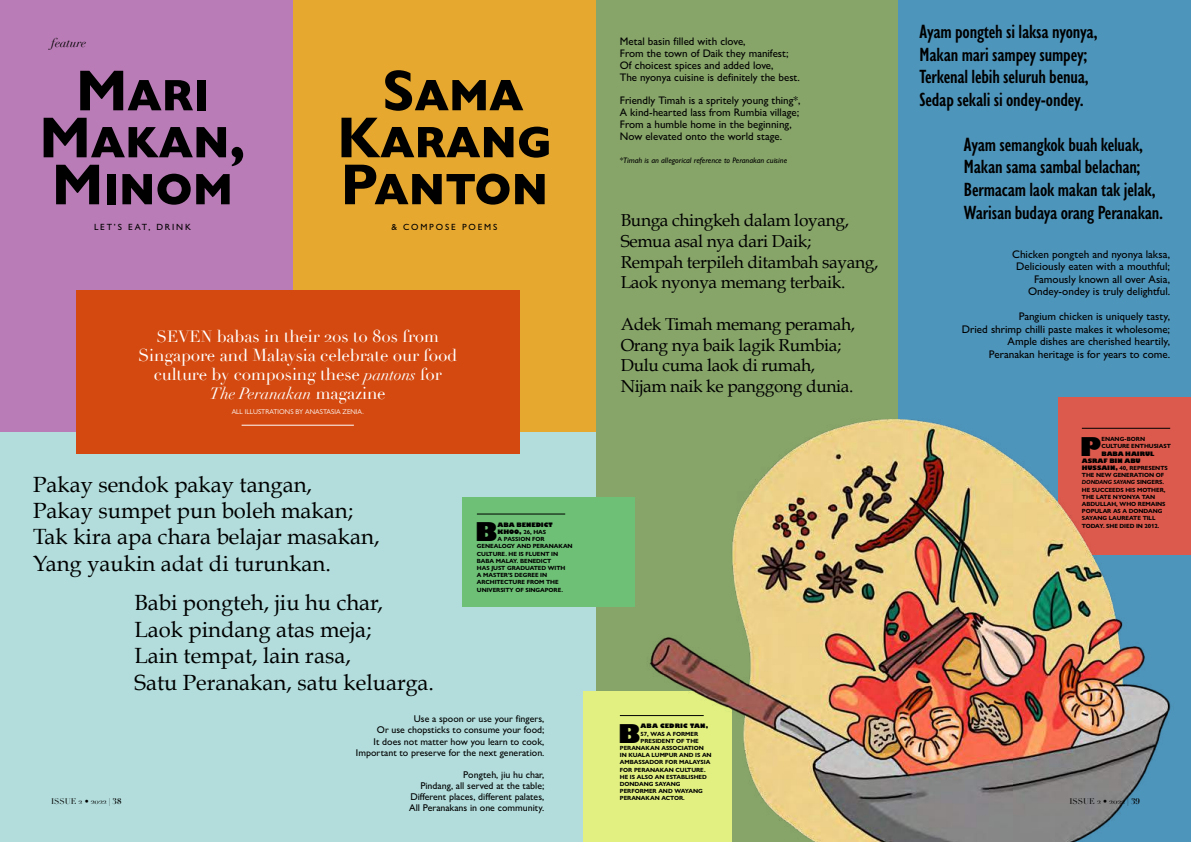
<style>
.page{position:relative;width:1191px;height:842px;background:#fff}
.page>*{position:absolute;margin:0;border:0;box-sizing:border-box;transform-origin:0 0}
.t1{font:700 58px/47px "Gill Sans Nova";color:#000;text-align:center}
.t2{font:800 25.3px "Gill Sans Nova";color:#000}
.t3{font:22px/26.4px "Book Antiqua";color:#000}
.t4{font:600 condensed 19.7px/22.6px "Gill Sans Nova";letter-spacing:-.01em;color:#000}
.t5{font:17.3px/20.7px "Book Antiqua";letter-spacing:-.02em;color:#000}
.t6{font:17px/19px "Didot";letter-spacing:-.01em;color:#fff;text-align:center}
.t7{font:italic 16px "Didot";letter-spacing:-.01em;color:#fff}
.t8{font:italic 12px "Didot";color:#000}
.t9{font:500 11.1px/12.5px "Gill Sans Nova";color:#000;text-align:right}
.t10{font:500 11px/11.8px "Gill Sans Nova";color:#000}
.t11{font:500 9.9px/11.1px "Gill Sans Nova";color:#000;text-align:right}
.t12{font:500 9px "Gill Sans Nova";letter-spacing:.2em;color:#000}
.t13{font:italic 500 8px "Gill Sans Nova";color:#000}
.t14{font:8px "Didot";color:#000}
.t15{font:7px "Gill Sans Nova";color:#fff}
.t16{font:700 6px/7.2px "Gill Sans Nova";letter-spacing:-.01em;color:#000}
.t17{font:800 6px "Gill Sans Nova";letter-spacing:.01em;color:#000}
.t18{font:800 6px "Gill Sans Nova";letter-spacing:-.01em;color:#000}
.s1{font-size:16px}
.s2{font-style:italic;font-size:16px}
.s3{font-style:normal;font-size:17px}
.s4{font-weight:800}
.s5{font-style:italic}
.s6{font-weight:700}
</style>
<div class="page">
<div style="left:897px;top:0;width:294px;height:842px;background:#4e95bb"></div>
<div style="left:0;top:0;width:293px;height:472px;background:#b97cb6"></div>
<div style="left:595px;top:0;width:302px;height:842px;background:#87a569"></div>
<div style="left:293px;top:0;width:302px;height:432px;background:#e7a830"></div>
<div style="left:0;top:432px;width:595px;height:410px;background:#b2dddc"></div>
<div style="left:583px;top:692px;width:148px;height:150px;background:#e1f081"></div>
<div style="left:462px;top:497px;width:173px;height:109px;background:#6dc075"></div>
<div style="left:76px;top:290px;width:443px;height:163px;background:#d3490f"></div>
<img style="left:628px;top:311px;width:563px;height:531px">
<hr style="left:242px;top:425px;width:112px;height:1px;background:#fff">
<hr style="left:477px;top:514px;width:88px;height:1px;background:#000">
<hr style="left:620px;top:715px;width:83px;height:1px;background:#000">
<hr style="left:1081px;top:428px;width:89px;height:1px;background:#000">
<h3 class="t8" style="left:51px;top:35px;width:37px">feature</h3>
<h1 class="t1" style="left:39px;top:67px;width:208px">Mari<br>Makan,<br>Minom</h1>
<h1 class="t1" style="left:337px;top:67px;width:216px">Sama<br>Karang<br>Panton</h1>
<h3 class="t12" style="left:94px;top:222px;width:98px">LET’S EAT, DRINK</h3>
<h3 class="t12" style="left:391px;top:222px;width:107px">&amp; COMPOSE POEMS</h3>
<h3 class="t6" style="left:138px;top:327px;width:321px"><span class="s1">SEVEN</span> babas in their 20s to 80s from<br>Singapore and Malaysia celebrate our food culture by composing these <span class="s2">pantons</span> for</h3>
<h3 class="t7" style="left:210px;top:384px;width:178px">The Peranakan <span class="s3">magazine</span></h3>
<p class="t15" style="left:232px;top:408px;width:134px">ALL ILLUSTRATIONS BY ANASTASIA ZENIA.</p>
<h3 class="t10" style="left:620px;top:36px;width:182px">Metal basin filled with clove,<br>From the town of Daik they manifest; Of choicest spices and added love,<br>The nyonya cuisine is definitely the best.</h3>
<h3 class="t10" style="left:620px;top:95px;width:182px">Friendly Timah is a spritely young thing*, A kind-hearted lass from Rumbia village; From a humble home in the beginning, Now elevated onto the world stage.</h3>
<h3 class="t13" style="left:620px;top:156px;width:169px">*Timah is an allegorical reference to Peranakan cuisine</h3>
<h3 class="t5" style="left:620px;top:210px;width:259px">Bunga chingkeh dalam loyang,<br>Semua asal nya dari Daik;<br>Rempah terpileh ditambah sayang,<br>Laok nyonya memang terbaik.</h3>
<h3 class="t5" style="left:620px;top:314px;width:236px">Adek Timah memang peramah,<br>Orang nya baik lagik Rumbia;<br>Dulu cuma laok di rumah,<br>Nijam naik ke panggong dunia.</h3>
<h3 class="t4" style="left:919px;top:20px;width:179px">Ayam pongteh si laksa nyonya,<br>Makan mari sampey sumpey;<br>Terkenal lebih seluruh benua,<br>Sedap sekali si ondey-ondey.</h3>
<h3 class="t4" style="left:964px;top:133px;width:201px">Ayam semangkok buah keluak,<br>Makan sama sambal belachan;<br>Bermacam laok makan tak jelak,<br>Warisan budaya orang Peranakan.</h3>
<h3 class="t9" style="left:1012px;top:247px;width:159px">Chicken pongteh and nyonya laksa, Deliciously eaten with a mouthful; Famously known all over Asia, Ondey-ondey is truly delightful.</h3>
<h3 class="t9" style="left:962px;top:310px;width:210px">Pangium chicken is uniquely tasty,<br>Dried shrimp chilli paste makes it wholesome; Ample dishes are cherished heartily, Peranakan heritage is for years to come.</h3>
<h2 class="t2" style="left:1080px;top:427px;width:23px">P</h2>
<p class="t16" style="left:1101px;top:435px;width:71px">ENANG-BORN<br>CULTURE ENTHUSIAST</p>
<p class="t16" style="left:1081px;top:450px;width:87px;text-indent:20px"><span class="s4">BABA HAIRUL<br>ASRAF BIN ABU<br>HUSSAIN,</span> 40, REPRESENTS<br>THE NEW GENERATION OF<br><span class="s5">DONDANG SAYANG</span> SINGERS.<br>HE SUCCEEDS HIS MOTHER,<br>THE LATE NYONYA TAN<br>ABDULLAH, WHO REMAINS<br>POPULAR AS A DONDANG<br>SAYANG LAUREATE TILL<br>TODAY. SHE DIED IN 2012.</p>
<h3 class="t3" style="left:33px;top:471px;width:348px">Pakay sendok pakay tangan,<br>Pakay sumpet pun boleh makan;<br>Tak kira apa chara belajar masakan,<br>Yang yaukin adat di turunkan.</h3>
<h3 class="t3" style="left:134px;top:590px;width:301px">Babi pongteh, jiu hu char,<br>Laok pindang atas meja;<br>Lain tempat, lain rasa,<br>Satu Peranakan, satu keluarga.</h3>
<h3 class="t11" style="left:356px;top:713px;width:190px">Use a spoon or use your fingers,<br>Or use chopsticks to consume your food;<br>It does not matter how you learn to cook, Important to preserve for the next generation.</h3>
<h3 class="t11" style="left:409px;top:769px;width:137px">Pongteh, jiu hu char,<br>Pindang, all served at the table;<br>Different places, different palates,<br>All Peranakans in one community.</h3>
<h2 class="t2" style="left:475px;top:512px;width:24px">B</h2>
<p class="t18" style="left:497px;top:520px;width:56px">ABA BENEDICT</p>
<p class="t16" style="left:497px;top:528px;width:50px"><span class="s4">KHOO,</span> 26, HAS</p>
<p class="t16" style="left:497px;top:536px;width:48px">A PASSION FOR</p>
<p class="t16" style="left:477px;top:543px;width:97px">GENEALOGY AND PERANAKAN</p>
<p class="t16" style="left:477px;top:550px;width:83px">CULTURE. HE IS FLUENT IN</p>
<p class="t16" style="left:477px;top:557px;width:76px">BABA MALAY. BENEDICT</p>
<p class="t16" style="left:477px;top:564px;width:90px">HAS JUST GRADUATED WITH</p>
<p class="t16" style="left:477px;top:572px;width:72px">A MASTER'S DEGREE IN</p>
<p class="t16" style="left:477px;top:579px;width:83px">ARCHITECTURE FROM THE</p>
<p class="t16" style="left:477px;top:586px;width:88px">UNIVERSITY OF SINGAPORE.</p>
<h2 class="t2" style="left:618px;top:714px;width:24px">B</h2>
<p class="t17" style="left:640px;top:721px;width:69px">ABA CEDRIC TAN,</p>
<p class="t16" style="left:640px;top:730px;width:59px">57, WAS A FORMER</p>
<p class="t16" style="left:640px;top:737px;width:60px">PRESIDENT OF THE</p>
<p class="t16" style="left:620px;top:744px;width:86px">PERANAKAN ASSOCIATION</p>
<p class="t16" style="left:620px;top:751px;width:93px">IN KUALA LUMPUR AND IS AN</p>
<p class="t16" style="left:620px;top:759px;width:92px">AMBASSADOR FOR MALAYSIA</p>
<p class="t16" style="left:620px;top:766px;width:87px">FOR PERANAKAN CULTURE.</p>
<p class="t16" style="left:620px;top:773px;width:89px">HE IS ALSO AN ESTABLISHED</p>
<p class="t16" style="left:620px;top:780px;width:62px">DONDANG SAYANG</p>
<p class="t16" style="left:620px;top:787px;width:84px">PERFORMER AND WAYANG</p>
<p class="t16" style="left:620px;top:795px;width:66px">PERANAKAN ACTOR.</p>
<h3 class="t14" style="left:51px;top:796px;width:72px">ISSUE 2 • 2022 | <span class="s6">38</span></h3>
<h3 class="t14" style="left:1069px;top:796px;width:72px">ISSUE 2 • 2022 | <span class="s6">39</span></h3>
</div>
